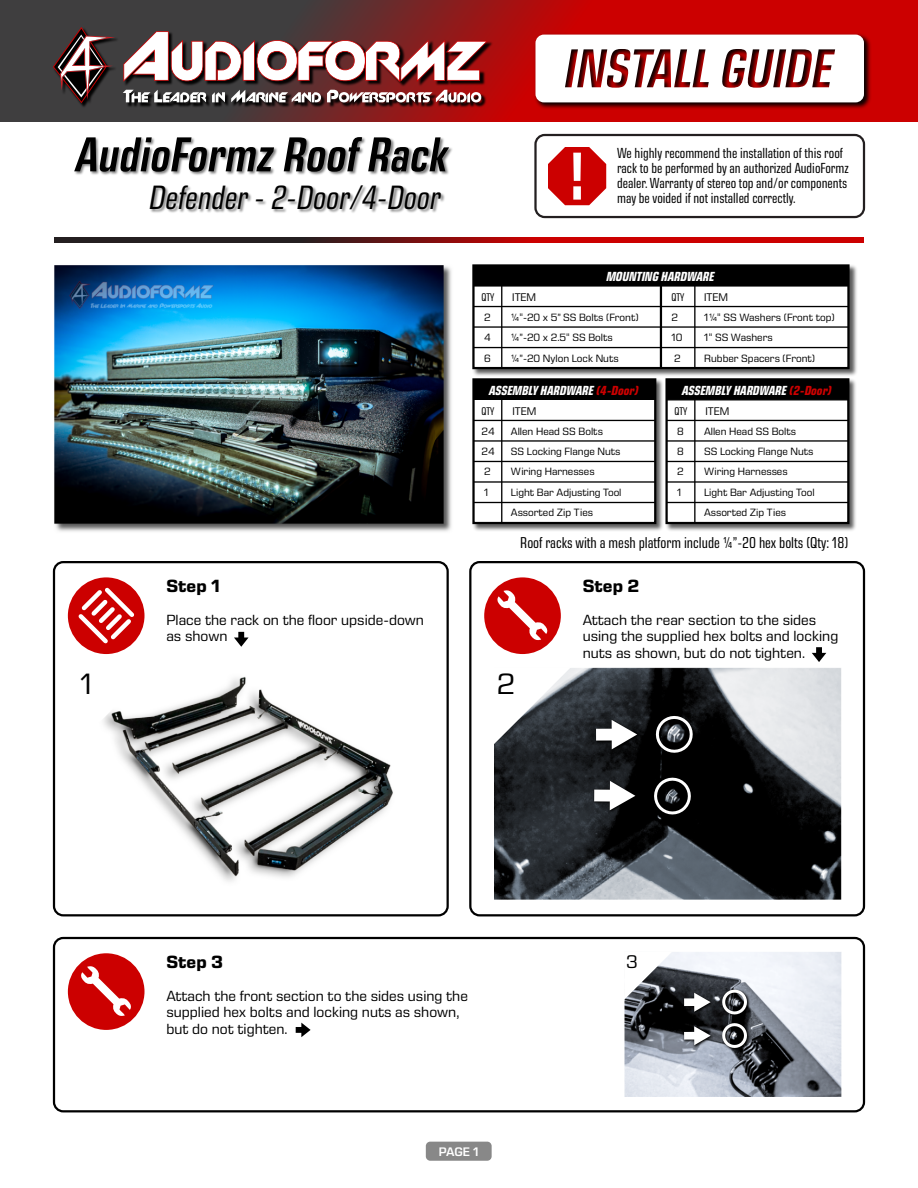
<style>
.page{position:relative;width:918px;height:1188px;background:#fff}
.page>*{position:absolute;margin:0;border:0;box-sizing:border-box;transform-origin:0 0}
.t1{font:italic 600 condensed 49.95px "Eurostile Next LT Pro";color:#000}
.t2{font:italic condensed 34.35px "Eurostile Next LT Pro";color:#000}
.t3{font:30px "Eurostile Next LT Pro";color:#000}
.t4{font:18.75px "Eurostile Next LT Pro";color:#000}
.t5{font:700 18px "Eurostile Next LT Pro";color:#000}
.t6{font:condensed 16.05px "Eurostile Next LT Pro";color:#000}
.t7{font:15px/16.5px "Eurostile Next LT Pro";color:#000}
.t8{font:condensed 14.85px/14.7px "Eurostile Next LT Pro";color:#000}
.t9{font:italic 700 condensed 13.35px "Eurostile Next LT Pro";color:#fff}
.t10{font:600 12.6px "Eurostile Next LT Pro";color:#fff}
.t11{font:11.4px "Eurostile Next LT Pro";color:#000}
.t12{font:condensed 11.4px "Eurostile Next LT Pro";color:#000}
.t13{font:10.8px/20.2px "Eurostile Next LT Pro";color:#000}
.s1{color:#c00}
</style>
<div class="page">
<svg style="left:0;top:0;width:918px;height:122px;background:#8e1b1b"></svg>
<svg style="left:54px;top:238px;width:810px;height:5px;background:#800d0e"></svg>
<img style="left:52px;top:26px;width:442px;height:83px">
<svg style="left:53px;top:27px;width:62px;height:76px;background:#534344"></svg>
<svg style="left:123px;top:31px;width:365px;height:51px"></svg>
<svg style="left:123px;top:90px;width:358px;height:13px"></svg>
<img style="left:75px;top:137px;width:377px;height:76px">
<img style="left:532px;top:32px;width:341px;height:79px">
<svg style="left:535px;top:35px;width:329px;height:67px"></svg>
<div style="left:534px;top:134px;width:331px;height:84px;border:2px solid #231f20;border-radius:9px"></div>
<svg style="left:548px;top:147px;width:58px;height:58px"></svg>
<div style="left:426px;top:1142px;width:66px;height:19px;background:#888;border-radius:4px"></div>
<div style="left:53px;top:561px;width:396px;height:355px;border:2px solid #000;border-radius:9px"></div>
<img style="left:116px;top:676px;width:277px;height:206px">
<svg style="left:103px;top:676px;width:52px;height:68px"></svg>
<div style="left:68px;top:577px;width:77px;height:77px;background:#c00;border-radius:50%"></div>
<svg style="left:74px;top:584px;width:64px;height:63px"></svg>
<svg style="left:234px;top:632px;width:15px;height:15px"></svg>
<img style="left:472px;top:265px;width:385px;height:111px">
<div style="left:472px;top:264px;width:378px;height:105px;background:#fff;border:2px solid #000"></div>
<hr style="left:473px;top:347px;width:375px;height:1px;background:#000">
<hr style="left:473px;top:326px;width:375px;height:2px;background:#000">
<hr style="left:473px;top:306px;width:375px;height:1px;background:#000">
<hr style="left:501px;top:286px;width:1px;height:82px;background:#000">
<hr style="left:694px;top:286px;width:2px;height:82px;background:#000">
<hr style="left:660px;top:286px;width:2px;height:82px;background:#000">
<div style="left:473px;top:265px;width:376px;height:22px;background:#000;border:1px solid #000"></div>
<img style="left:472px;top:378px;width:191px;height:153px">
<div style="left:472px;top:378px;width:184px;height:146px;background:#fff;border:2px solid #000"></div>
<hr style="left:474px;top:461px;width:181px;height:1px;background:#000">
<hr style="left:474px;top:440px;width:181px;height:2px;background:#000">
<hr style="left:474px;top:420px;width:181px;height:1px;background:#000">
<hr style="left:474px;top:502px;width:181px;height:1px;background:#000">
<hr style="left:474px;top:481px;width:181px;height:2px;background:#000">
<hr style="left:501px;top:400px;width:1px;height:123px;background:#000">
<div style="left:474px;top:379px;width:181px;height:21px;background:#000"></div>
<img style="left:665px;top:378px;width:191px;height:153px">
<div style="left:665px;top:378px;width:184px;height:146px;background:#fff;border:2px solid #000"></div>
<hr style="left:667px;top:461px;width:181px;height:1px;background:#000">
<hr style="left:667px;top:440px;width:181px;height:2px;background:#000">
<hr style="left:667px;top:420px;width:181px;height:1px;background:#000">
<hr style="left:667px;top:502px;width:181px;height:1px;background:#000">
<hr style="left:667px;top:481px;width:181px;height:2px;background:#000">
<hr style="left:694px;top:400px;width:2px;height:123px;background:#000">
<div style="left:666px;top:379px;width:183px;height:21px;background:#000"></div>
<div style="left:469px;top:561px;width:396px;height:355px;border:2px solid #000;border-radius:9px"></div>
<svg style="left:812px;top:647px;width:14px;height:15px"></svg>
<div style="left:484px;top:577px;width:77px;height:77px;background:#c00;border-radius:50%"></div>
<svg style="left:497px;top:590px;width:51px;height:50px"></svg>
<img style="left:495px;top:667px;width:346px;height:232px">
<img style="left:592px;top:775px;width:103px;height:44px">
<svg style="left:649px;top:777px;width:47px;height:42px;background:#313132"></svg>
<svg style="left:594px;top:781px;width:41px;height:29px"></svg>
<img style="left:594px;top:714px;width:103px;height:43px">
<svg style="left:651px;top:715px;width:46px;height:43px;background:#3a3c3d"></svg>
<svg style="left:596px;top:720px;width:41px;height:29px"></svg>
<svg style="left:494px;top:667px;width:77px;height:77px"></svg>
<div style="left:53px;top:937px;width:812px;height:175px;border:2px solid #000;border-radius:9px"></div>
<img style="left:624px;top:952px;width:217px;height:144px">
<svg style="left:624px;top:952px;width:48px;height:48px"></svg>
<img style="left:682px;top:987px;width:69px;height:32px">
<svg style="left:684px;top:993px;width:27px;height:19px"></svg>
<img style="left:682px;top:1021px;width:36px;height:31px">
<svg style="left:718px;top:989px;width:33px;height:63px;background:#5a5c60"></svg>
<svg style="left:684px;top:1026px;width:27px;height:19px"></svg>
<svg style="left:296px;top:1023px;width:15px;height:14px"></svg>
<div style="left:68px;top:953px;width:77px;height:77px;background:#c00;border-radius:50%"></div>
<svg style="left:81px;top:966px;width:50px;height:50px"></svg>
<img style="left:54px;top:265px;width:398px;height:267px">
<h1 class="t1" style="left:74px;top:127px;width:383px">AudioFormzRoofRack</h1>
<h2 class="t2" style="left:148px;top:178px;width:299px">Defender-2-Door/4-Door</h2>
<h3 class="t3" style="left:81px;top:668px;width:14px">1</h3>
<h3 class="t5" style="left:166px;top:576px;width:56px">Step 1</h3>
<h3 class="t7" style="left:166px;top:612px;width:259px">Place the rack on the floor upside-down as shown</h3>
<h3 class="t8" style="left:617px;top:146px;width:233px">We highly recommend the installation of this roof rack to be performed by an authorized AudioFormz dealer. Warranty of stereo top and/or components may be voided if not installed correctly.</h3>
<p class="t12" style="left:481px;top:291px;width:15px">QTY</p>
<p class="t11" style="left:512px;top:291px;width:25px">ITEM</p>
<p class="t9" style="left:606px;top:269px;width:113px">MOUNTING HARDWARE</p>
<p class="t12" style="left:671px;top:291px;width:15px">QTY</p>
<p class="t11" style="left:704px;top:291px;width:25px">ITEM</p>
<p class="t13" style="left:484px;top:307px;width:8px">2</p>
<p class="t13" style="left:511px;top:307px;width:129px">¼"-20 x 5” SS Bolts (Front)</p>
<p class="t13" style="left:484px;top:328px;width:8px">4</p>
<p class="t13" style="left:511px;top:328px;width:103px">¼”-20 x 2.5" SS Bolts</p>
<p class="t13" style="left:484px;top:348px;width:8px">6</p>
<p class="t13" style="left:511px;top:348px;width:109px">¼”-20 Nylon Lock Nuts</p>
<p class="t13" style="left:672px;top:307px;width:8px">2</p>
<p class="t13" style="left:704px;top:307px;width:132px">1¼" SS Washers (Front top)</p>
<p class="t13" style="left:672px;top:328px;width:13px">10</p>
<p class="t13" style="left:704px;top:328px;width:70px">1" SS Washers</p>
<p class="t13" style="left:674px;top:348px;width:8px">2</p>
<p class="t13" style="left:704px;top:348px;width:112px">Rubber Spacers (Front)</p>
<p class="t9" style="left:488px;top:383px;width:155px">ASSEMBLYHARDWARE<span class="s1">(4-Door)</span></p>
<p class="t9" style="left:681px;top:383px;width:154px">ASSEMBLYHARDWARE<span class="s1">(2-Door)</span></p>
<p class="t12" style="left:481px;top:405px;width:15px">QTY</p>
<p class="t11" style="left:512px;top:405px;width:25px">ITEM</p>
<p class="t12" style="left:674px;top:405px;width:15px">QTY</p>
<p class="t11" style="left:705px;top:405px;width:25px">ITEM</p>
<p class="t13" style="left:481px;top:421px;width:15px">24</p>
<p class="t13" style="left:511px;top:421px;width:94px">Allen Head SS Bolts</p>
<p class="t13" style="left:481px;top:441px;width:15px">24</p>
<p class="t13" style="left:511px;top:441px;width:111px">SS Locking Flange Nuts</p>
<p class="t13" style="left:484px;top:462px;width:8px">2</p>
<p class="t13" style="left:511px;top:462px;width:85px">Wiring Harnesses</p>
<p class="t13" style="left:484px;top:482px;width:6px">1</p>
<p class="t13" style="left:511px;top:482px;width:112px">Light Bar Adjusting Tool<br>Assorted Zip Ties</p>
<p class="t13" style="left:677px;top:421px;width:8px">8</p>
<p class="t13" style="left:704px;top:421px;width:94px">Allen Head SS Bolts</p>
<p class="t13" style="left:677px;top:441px;width:8px">8</p>
<p class="t13" style="left:704px;top:441px;width:111px">SS Locking Flange Nuts</p>
<p class="t13" style="left:677px;top:462px;width:8px">2</p>
<p class="t13" style="left:704px;top:462px;width:85px">Wiring Harnesses</p>
<p class="t13" style="left:677px;top:482px;width:6px">1</p>
<p class="t13" style="left:704px;top:482px;width:112px">Light Bar Adjusting Tool<br>Assorted Zip Ties</p>
<h3 class="t6" style="left:520px;top:534px;width:330px">Roof racks with a mesh platform include ¼”-20 hex bolts (Qty: 18)</h3>
<h3 class="t3" style="left:497px;top:668px;width:20px">2</h3>
<h3 class="t5" style="left:583px;top:576px;width:58px">Step 2</h3>
<h3 class="t7" style="left:583px;top:612px;width:257px">Attach the rear section to the sides using the supplied hex bolts and locking nuts as shown, but do not tighten.</h3>
<h3 class="t5" style="left:166px;top:951px;width:58px">Step 3</h3>
<h3 class="t4" style="left:626px;top:952px;width:13px">3</h3>
<h3 class="t7" style="left:166px;top:988px;width:303px">Attach the front section to the sides using the supplied hex bolts and locking nuts as shown, but do not tighten.</h3>
<p class="t10" style="left:439px;top:1144px;width:42px">PAGE 1</p>
</div>
